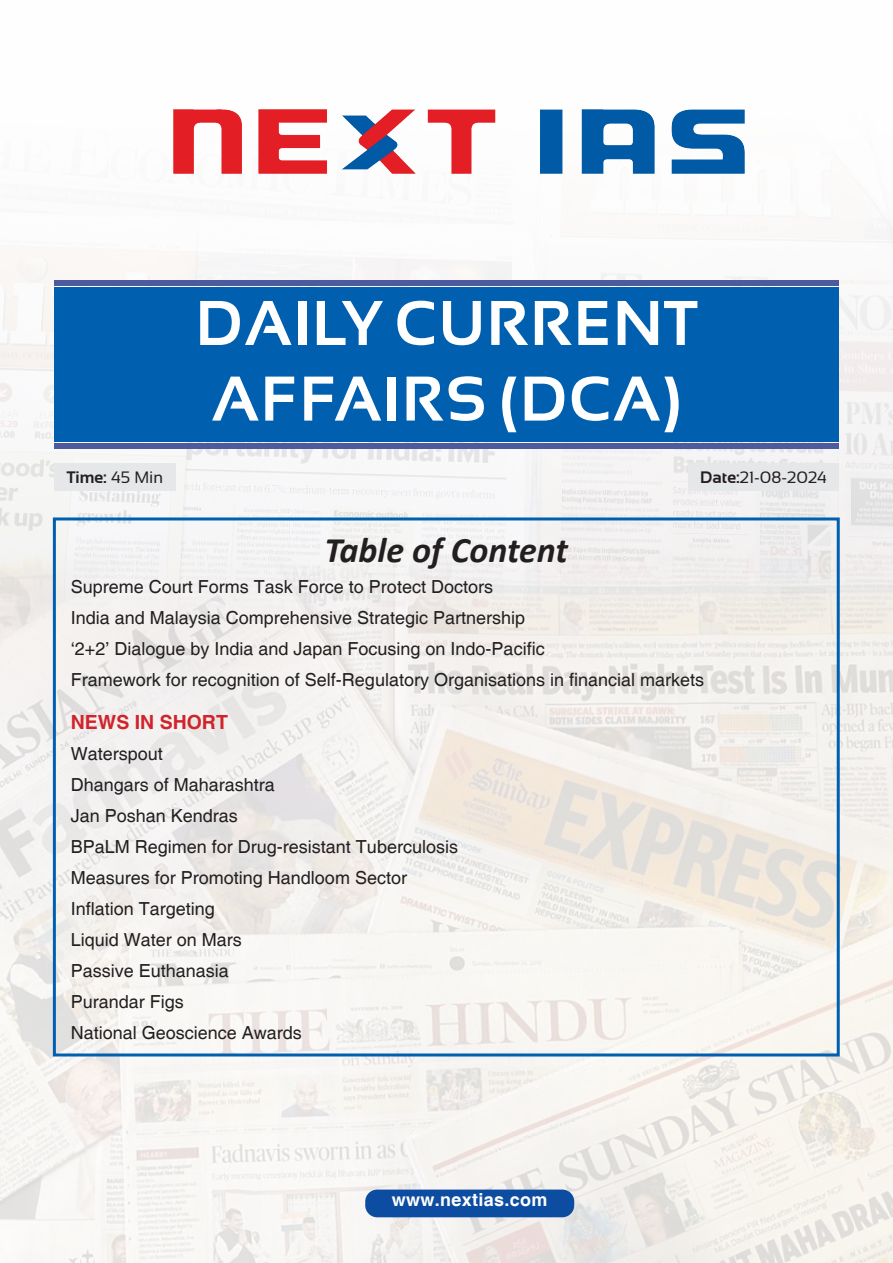
<style>
.page{position:relative;width:893px;height:1263px;background:#fff}
.page>*{position:absolute;margin:0;border:0;box-sizing:border-box;transform-origin:0 0}
.H-2{font:700 63px/75.6px "Sansation";letter-spacing:.02em;color:#fff}
.body{font:italic 700 36px "Calibri";color:#231f20}
.body-2{font:700 19.5px "Helvetica";color:#d1232a}
.body-3{font:18px "Helvetica";color:#231f20}
.H-2-2{font:700 18px "Helvetica";letter-spacing:.02em;color:#fff}
.t1{font:16.5px "Sansation";color:#231f20}
.t2{font:700 16.5px "Sansation";color:#231f20}
.s1{font-weight:400}
.s2{font-weight:700}
</style>
<div class="page">
<img style="left:0;top:109px;width:893px;height:425px">
<img style="left:0;top:534px;width:893px;height:729px">
<img style="left:174px;top:109px;width:570px;height:64px">
<div style="left:54px;top:287px;width:785px;height:154px;background:#0060af"></div>
<div style="left:54px;top:443px;width:785px;height:5px;background:#4d5a9e"></div>
<div style="left:54px;top:280px;width:785px;height:6px;background:#4d5a9e"></div>
<div style="left:53px;top:517px;width:787px;height:539px;border:3px solid #0060af"></div>
<div style="left:54px;top:463px;width:122px;height:27px;background:#e6e7e9"></div>
<div style="left:365px;top:1189px;width:209px;height:28px;background:#0d4da1;border-radius:12px"></div>
<div style="left:688px;top:463px;width:151px;height:27px;background:#e6e7e9"></div>
<p class="t2" style="left:67px;top:467px;width:98px">Time: <span class="s1">45 Min</span></p>
<p class="H-2" style="left:196px;top:285px;width:503px">DAILY CURRENT<br>AFFAIRS (DCA)</p>
<p class="t1" style="left:700px;top:468px;width:129px"><span class="s2">Date:</span>21-08-2024</p>
<p class="body" style="left:324px;top:525px;width:245px">Table of Content</p>
<p class="body-3" style="left:71px;top:577px;width:424px">Supreme Court Forms Task Force to Protect Doctors</p>
<p class="body-3" style="left:71px;top:607px;width:456px">India and Malaysia Comprehensive Strategic Partnership</p>
<p class="body-3" style="left:71px;top:638px;width:475px">‘2+2’ Dialogue by India and Japan Focusing on Indo-Pacific</p>
<p class="body-3" style="left:71px;top:669px;width:635px">Framework for recognition of Self-Regulatory Organisations in financial markets</p>
<p class="body-2" style="left:71px;top:711px;width:159px">NEWS IN SHORT</p>
<p class="body-3" style="left:71px;top:744px;width:94px">Waterspout</p>
<p class="body-3" style="left:71px;top:774px;width:206px">Dhangars of Maharashtra</p>
<p class="body-3" style="left:71px;top:805px;width:169px">Jan Poshan Kendras</p>
<p class="body-3" style="left:71px;top:836px;width:389px">BPaLM Regimen for Drug-resistant Tuberculosis</p>
<p class="body-3" style="left:71px;top:867px;width:338px">Measures for Promoting Handloom Sector</p>
<p class="body-3" style="left:71px;top:898px;width:146px">Inflation Targeting</p>
<p class="body-3" style="left:71px;top:929px;width:173px">Liquid Water on Mars</p>
<p class="body-3" style="left:71px;top:960px;width:160px">Passive Euthanasia</p>
<p class="body-3" style="left:71px;top:991px;width:115px">Purandar Figs</p>
<p class="body-3" style="left:71px;top:1022px;width:233px">National Geoscience Awards</p>
<p class="H-2-2" style="left:392px;top:1189px;width:157px">www.nextias.com</p>
</div>
